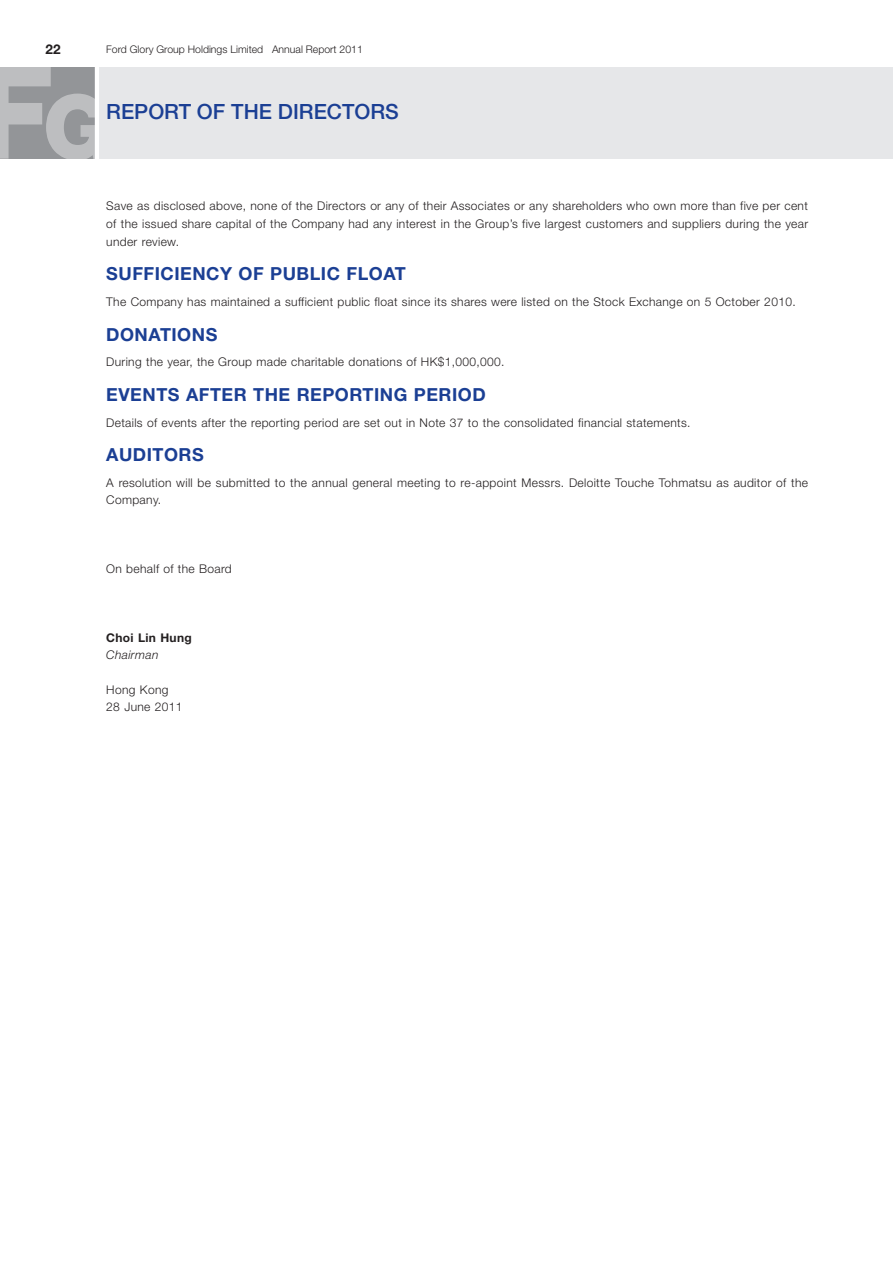
<style>
.page{position:relative;width:893px;height:1263px;background:#fff}
.page>*{position:absolute;margin:0;border:0;box-sizing:border-box;transform-origin:0 0}
.t1{font:500 21px "Helvetica Neue LT Std";color:#1b3f94}
.t2{font:700 18px "Helvetica Neue LT Std";letter-spacing:.03em;color:#1b3f94}
.t3{font:700 13.5px "Helvetica Neue LT Std";color:#231f20}
.t4{font:300 12px/18px "Helvetica Neue LT Std";letter-spacing:.03em;color:#231f20}
.t5{font:700 12px "Helvetica Neue LT Std";letter-spacing:.03em;color:#231f20}
.t6{font:italic 300 12px "Helvetica Neue LT Std";letter-spacing:.03em;color:#231f20}
.t7{font:300 10.5px "Helvetica Neue LT Std";color:#231f20}
</style>
<div class="page">
<div style="left:0;top:67px;width:893px;height:91px;background:#e6e7e9"></div>
<svg style="left:0;top:67px;width:95px;height:91px;background:#a8a9ac"></svg>
<hr style="left:95px;top:62px;width:4px;height:102px;background:#fff">
<p class="t3" style="left:46px;top:41px;width:17px">22</p>
<p class="t7" style="left:106px;top:43px;width:258px">Ford Glory Group Holdings Limited Annual Report 2011</p>
<h1 class="t1" style="left:106px;top:99px;width:294px">REPORT OF THE DIRECTORS</h1>
<p class="t4" style="left:106px;top:196px;width:703px;text-align:justify">Save as disclosed above, none of the Directors or any of their Associates or any shareholders who own more than five per cent of the issued share capital of the Company had any interest in the Group’s five largest customers and suppliers during the year under review.</p>
<h2 class="t2" style="left:106px;top:263px;width:25px">SUFFICIENCY</h2>
<h2 class="t2" style="left:238px;top:263px;width:57px">OF PUBLIC</h2>
<h2 class="t2" style="left:347px;top:263px;width:24px">FLOAT</h2>
<p class="t4" style="left:106px;top:293px;width:691px">The Company has maintained a sufficient public float since its shares were listed on the Stock Exchange on 5 October 2010.</p>
<h2 class="t2" style="left:106px;top:323px;width:27px">DONATIONS</h2>
<p class="t4" style="left:106px;top:353px;width:400px">During the year, the Group made charitable donations of HK$1,000,000.</p>
<h2 class="t2" style="left:106px;top:383px;width:26px">EVENTS</h2>
<h2 class="t2" style="left:186px;top:383px;width:14px">AFTER</h2>
<h2 class="t2" style="left:253px;top:383px;width:57px">THE REPORTING</h2>
<h2 class="t2" style="left:414px;top:383px;width:13px">PERIOD</h2>
<p class="t4" style="left:106px;top:413px;width:586px">Details of events after the reporting period are set out in Note 37 to the consolidated financial statements.</p>
<h2 class="t2" style="left:106px;top:444px;width:26px">AUDITORS</h2>
<p class="t4" style="left:106px;top:474px;width:703px;line-height:17.2px">A resolution will be submitted to the annual general meeting to re-appoint Messrs. Deloitte Touche Tohmatsu as auditor of the<br>Company.</p>
<p class="t4" style="left:106px;top:560px;width:127px">On behalf of the Board</p>
<p class="t5" style="left:106px;top:630px;width:87px">CHOI LIN HUNG</p>
<p class="t6" style="left:106px;top:648px;width:54px">Chairman</p>
<p class="t4" style="left:106px;top:681px;width:78px;line-height:17.2px">Hong Kong<br>28 June 2011</p>
</div>
